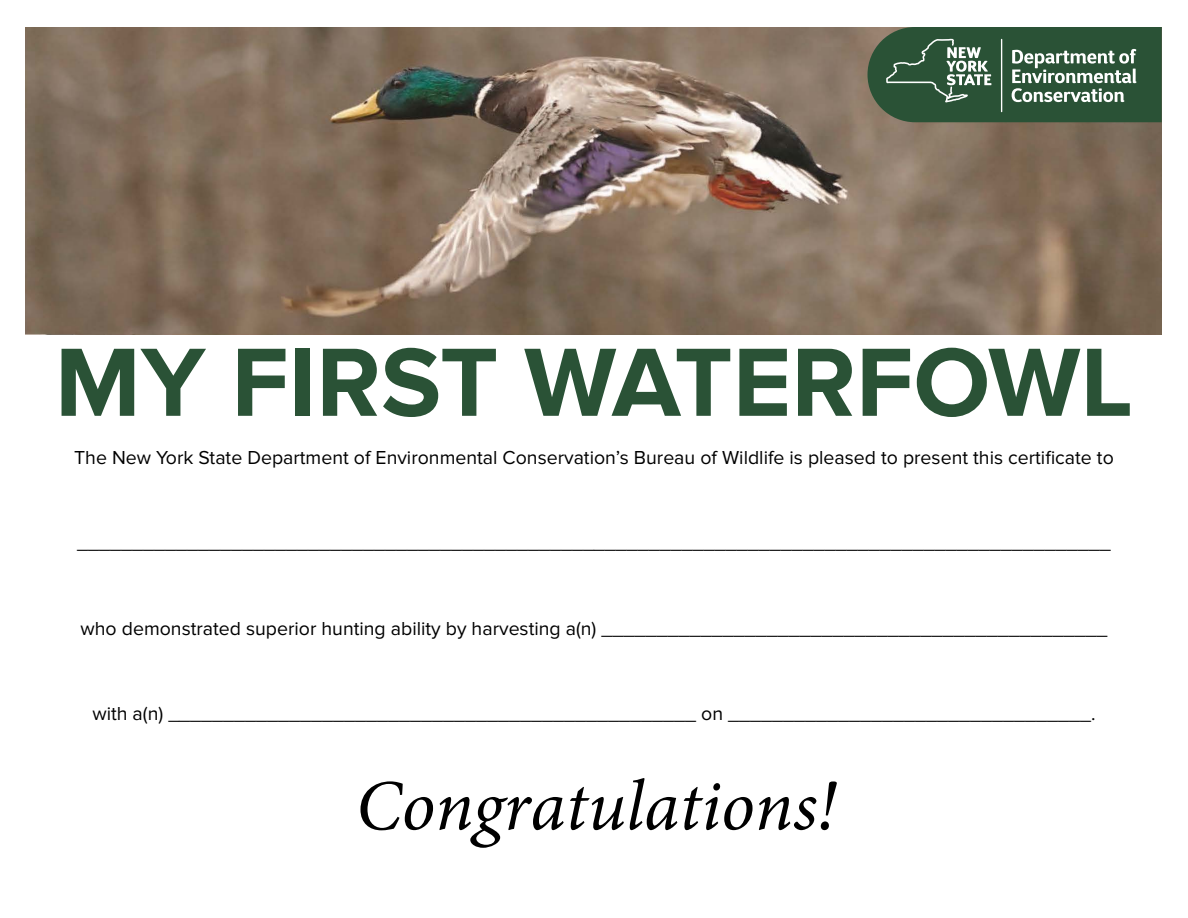
<style>
.page{position:relative;width:1188px;height:918px;background:#fff}
.page>*{position:absolute;margin:0;border:0;box-sizing:border-box;transform-origin:0 0}
.t1{font:700 100.5px "Proxima Nova";color:#2a5236}
.t2{font:italic 72px "Minion Pro";color:#000}
.t3{font:19.5px "Proxima Nova";color:#000}
</style>
<div class="page">
<img style="left:26px;top:28px;width:1136px;height:307px">
<svg style="left:868px;top:27px;width:294px;height:95px;background:#476850"></svg>
<h1 class="t1" style="left:55px;top:324px;width:1080px">MY FIRST WATERFOWL</h1>
<p class="t3" style="left:74px;top:446px;width:1041px">The New York State Department of Environmental Conservation’s Bureau of Wildlife is pleased to present this certifcate to</p>
<p class="t3" style="left:77px;top:532px;width:1035px">______________________________________________________________________________________________</p>
<p class="t3" style="left:81px;top:617px;width:1028px">who demonstrated superior hunting ability by harvesting a(n) ______________________________________________</p>
<p class="t3" style="left:92px;top:703px;width:1005px">with a(n) ________________________________________________ on _________________________________.</p>
<p class="t2" style="left:356px;top:757px;width:482px">Congratulations!</p>
</div>
